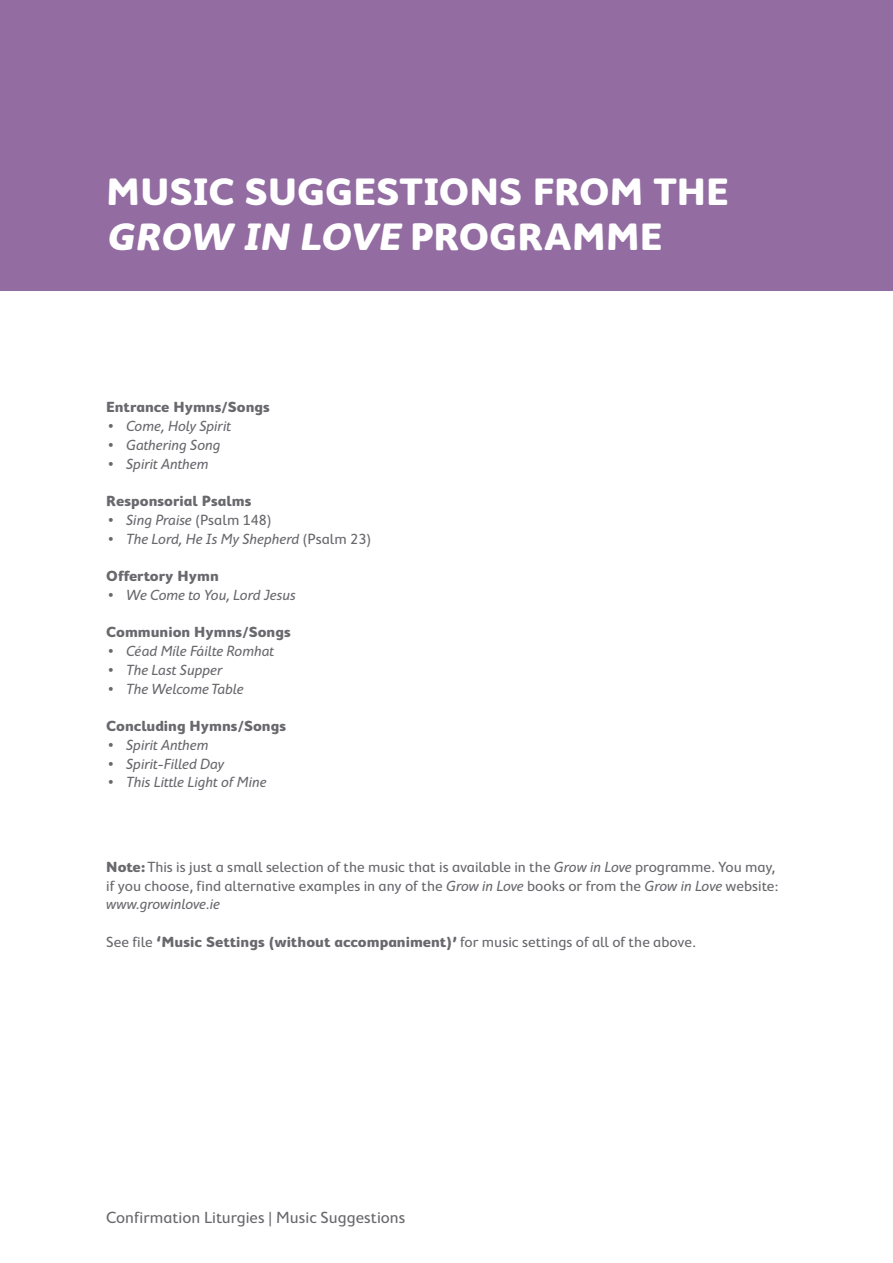
<style>
.page{position:relative;width:893px;height:1263px;background:#fff}
.page>*{position:absolute;margin:0;border:0;box-sizing:border-box;transform-origin:0 0}
.t1{font:700 39px/45px "Cambridge Round";letter-spacing:-.005em;color:#fff}
.t2{font:16.5px "Cambridge Round";color:#69686d}
.t3{font:15px/18.8px "Cambridge Round";color:#69686d}
.t4{font:italic 15px "Cambridge Round";color:#69686d}
.t5{font:700 15px "Cambridge Round";color:#69686d}
.s1{font-style:italic}
.s2{font-style:normal}
.s3{font-weight:700}
</style>
<div class="page">
<div style="left:0;top:0;width:893px;height:291px;background:#936ca2"></div>
<h1 class="t1" style="left:106px;top:168px;width:624px">MUSIC SUGGESTIONS FROM THE<br><span class="s1">GROW IN LOVE</span> PROGRAMME</h1>
<p class="t5" style="left:106px;top:399px;width:165px">Entrance Hymns/Songs</p>
<p class="t4" style="left:108px;top:418px;width:124px">• Come, Holy Spirit</p>
<p class="t4" style="left:108px;top:436px;width:114px">• Gathering Song</p>
<p class="t4" style="left:108px;top:455px;width:102px">• Spirit Anthem</p>
<p class="t5" style="left:106px;top:492px;width:147px">Responsorial Psalms</p>
<p class="t4" style="left:108px;top:511px;width:165px">• Sing Praise <span class="s2">(Psalm 148)</span></p>
<p class="t4" style="left:108px;top:530px;width:265px">• The Lord, He Is My Shepherd <span class="s2">(Psalm 23)</span></p>
<p class="t5" style="left:106px;top:567px;width:114px">Offertory Hymn</p>
<p class="t4" style="left:108px;top:586px;width:189px">• We Come to You, Lord Jesus</p>
<p class="t5" style="left:106px;top:624px;width:186px">Communion Hymns/Songs</p>
<p class="t4" style="left:108px;top:643px;width:168px">• Céad Míle Fáilte Romhat</p>
<p class="t4" style="left:108px;top:661px;width:116px">• The Last Supper</p>
<p class="t4" style="left:108px;top:680px;width:137px">• The Welcome Table</p>
<p class="t5" style="left:106px;top:717px;width:181px">Concluding Hymns/Songs</p>
<p class="t4" style="left:108px;top:736px;width:102px">• Spirit Anthem</p>
<p class="t4" style="left:108px;top:755px;width:118px">• Spirit-Filled Day</p>
<p class="t4" style="left:108px;top:774px;width:160px">• This Little Light of Mine</p>
<p class="t3" style="left:106px;top:857px;width:673px"><span class="s3">Note:</span> This is just a small selection of the music that is available in the <span class="s1">Grow in Love</span> programme. You may, if you choose, find alternative examples in any of the <span class="s1">Grow in Love</span> books or from the <span class="s1">Grow in Love</span> website: <span class="s1">www.growinlove.ie</span></p>
<p class="t3" style="left:106px;top:932px;width:591px">See file <span class="s3">‘Music Settings (without accompaniment)’</span> for music settings of all of the above.</p>
<p class="t2" style="left:106px;top:1208px;width:301px">Confirmation Liturgies | Music Suggestions</p>
</div>
